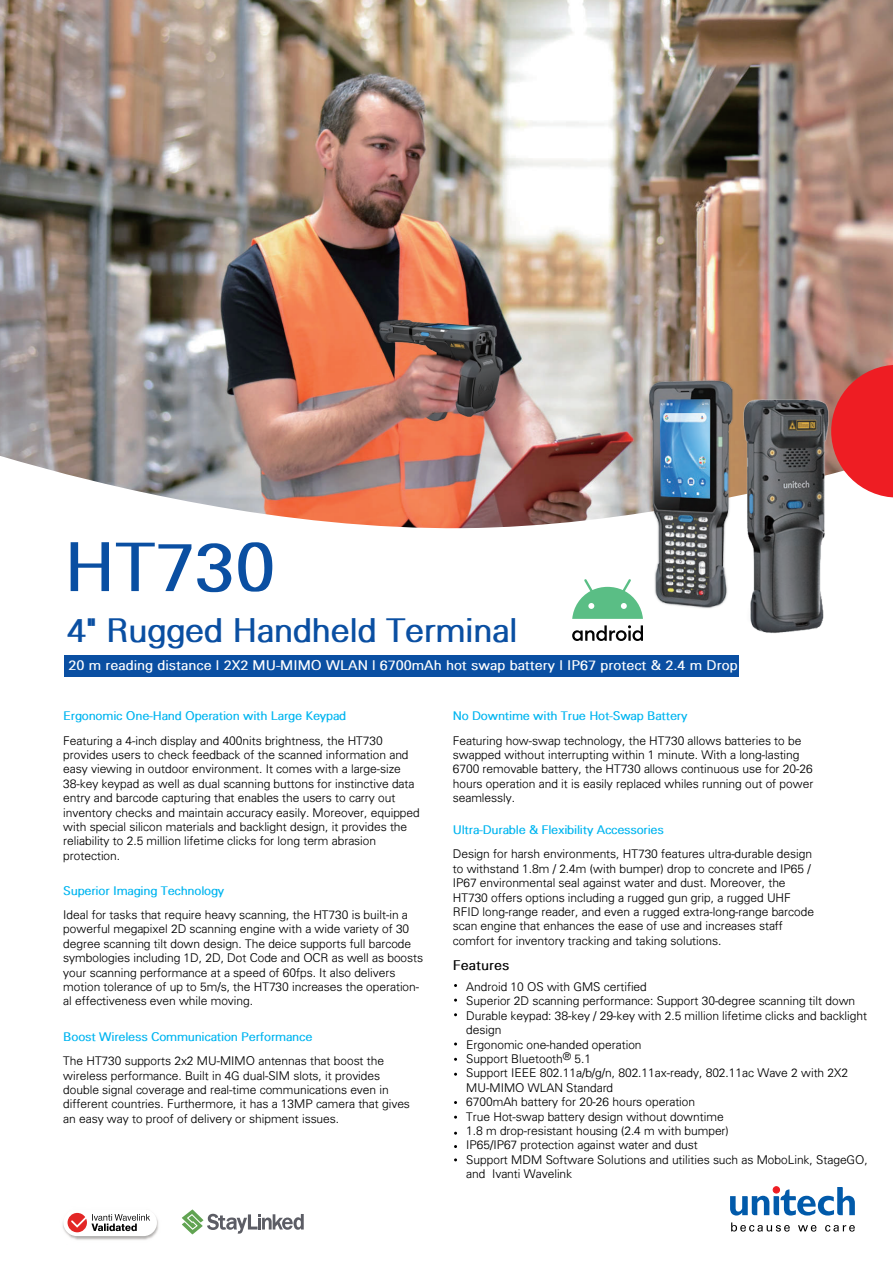
<style>
.page{position:relative;width:893px;height:1263px;background:#fff}
.page>*{position:absolute;margin:0;border:0;box-sizing:border-box;transform-origin:0 0}
.t1{font:300 67.5px "Univers";color:#0a4fa2}
.t2{font:300 33px "Univers";letter-spacing:-.02em;color:#0a4fa2}
.t3{font:300 13.5px "Univers";color:#fff}
.t4{font:300 13.5px "Univers";color:#000}
.t5{font:300 12px/14.4px "Univers";color:#000}
.t6{font:300 12px "Univers";letter-spacing:-.02em;color:#00b5f0}
</style>
<div class="page">
<img style="left:0;top:0;width:893px;height:529px">
<svg style="left:851px;top:365px;width:42px;height:133px;background:#ea2d31"></svg>
<svg style="left:731px;top:1222px;width:59px;height:9px"></svg>
<svg style="left:798px;top:1225px;width:18px;height:6px"></svg>
<svg style="left:825px;top:1225px;width:30px;height:6px"></svg>
<div style="left:773px;top:1186px;width:7px;height:7px;border:1px solid #ee1d23;border-radius:50%"></div>
<svg style="left:730px;top:1187px;width:125px;height:28px"></svg>
<svg style="left:572px;top:625px;width:51px;height:16px"></svg>
<svg style="left:572px;top:579px;width:51px;height:40px"></svg>
<div style="left:64px;top:655px;width:675px;height:22px;background:#0a4fa2"></div>
<img style="left:623px;top:360px;width:228px;height:281px">
<img style="left:62px;top:1215px;width:131px;height:25px">
<div style="left:63px;top:1209px;width:94px;height:27px;background:#fff;border-radius:13px"></div>
<svg style="left:68px;top:1213px;width:82px;height:19px"></svg>
<svg style="left:182px;top:1209px;width:122px;height:25px"></svg>
<h1 class="t1" style="left:64px;top:526px;width:212px">HT730</h1>
<h2 class="t2" style="left:67px;top:610px;width:452px">4" Rugged Handheld Terminal</h2>
<p class="t3" style="left:69px;top:657px;width:671px">20 m reading distance | 2X2 MU-MIMO WLAN | 6700mAh hot swap battery | IP67 protect &amp; 2.4 m Drop</p>
<p class="t6" style="left:63px;top:709px;width:284px">Ergonomic One-Hand Operation with Large Keypad</p>
<p class="t5" style="left:63px;top:733px;width:358px">Featuring a 4-inch display and 400nits brightness, the HT730 provides users to check feedback of the scanned information and easy viewing in outdoor environment. It comes with a large-size 38-key keypad as well as dual scanning buttons for instinctive data entry and barcode capturing that enables the users to carry out inventory checks and maintain accuracy easily. Moreover, equipped with special silicon materials and backlight design, it provides the reliability to 2.5 million lifetime clicks for long term abrasion protection.</p>
<p class="t6" style="left:63px;top:883px;width:163px">Superior Imaging Technology</p>
<p class="t5" style="left:63px;top:907px;width:361px">Ideal for tasks that require heavy scanning, the HT730 is built-in a powerful megapixel 2D scanning engine with a wide variety of 30 degree scanning tilt down design. The deice supports full barcode symbologies including 1D, 2D, Dot Code and OCR as well as boosts your scanning performance at a speed of 60fps. It also delivers motion tolerance of up to 5m/s, the HT730 increases the operation&shy;al effectiveness even while moving.</p>
<p class="t6" style="left:63px;top:1029px;width:251px">Boost Wireless Communication Performance</p>
<p class="t5" style="left:63px;top:1053px;width:348px">The HT730 supports 2x2 MU-MIMO antennas that boost the wireless performance. Built in 4G dual-SIM slots, it provides double signal coverage and real-time communications even in different countries. Furthermore, it has a 13MP camera that gives an easy way to proof of delivery or shipment issues.</p>
<p class="t6" style="left:453px;top:709px;width:236px">No Downtime with True Hot-Swap Battery</p>
<p class="t5" style="left:453px;top:733px;width:362px">Featuring how-swap technology, the HT730 allows batteries to be swapped without interrupting within 1 minute. With a long-lasting 6700 removable battery, the HT730 allows continuous use for 20-26 hours operation and it is easily replaced whiles running out of power seamlessly.</p>
<p class="t6" style="left:453px;top:823px;width:213px">Ultra-Durable &amp; Flexibility Accessories</p>
<p class="t5" style="left:453px;top:847px;width:363px">Design for harsh environments, HT730 features ultra-durable design to withstand 1.8m / 2.4m (with bumper) drop to concrete and IP65 / IP67 environmental seal against water and dust. Moreover, the HT730 offers options including a rugged gun grip, a rugged UHF RFID long-range reader, and even a rugged extra-long-range barcode scan engine that enhances the ease of use and increases staff comfort for inventory tracking and taking solutions.</p>
<p class="t4" style="left:453px;top:957px;width:58px">Features</p>
<p class="t5" style="left:466px;top:979px;width:403px">Android 10 OS with GMS certified<br>Superior 2D scanning performance: Support 30-degree scanning tilt down Durable keypad: 38-key / 29-key with 2.5 million lifetime clicks and backlight design<br>Ergonomic one-handed operation<br>Support Bluetooth<sup>®</sup> 5.1<br>Support IEEE 802.11a/b/g/n, 802.11ax-ready, 802.11ac Wave 2 with 2X2<br>MU-MIMO WLAN Standard<br>6700mAh battery for 20-26 hours operation<br>True Hot-swap battery design without downtime<br>1.8 m drop-resistant housing (2.4 m with bumper)<br>IP65/IP67 protection against water and dust<br>Support MDM Software Solutions and utilities such as MoboLink, StageGO, and Ivanti Wavelink</p>
</div>
